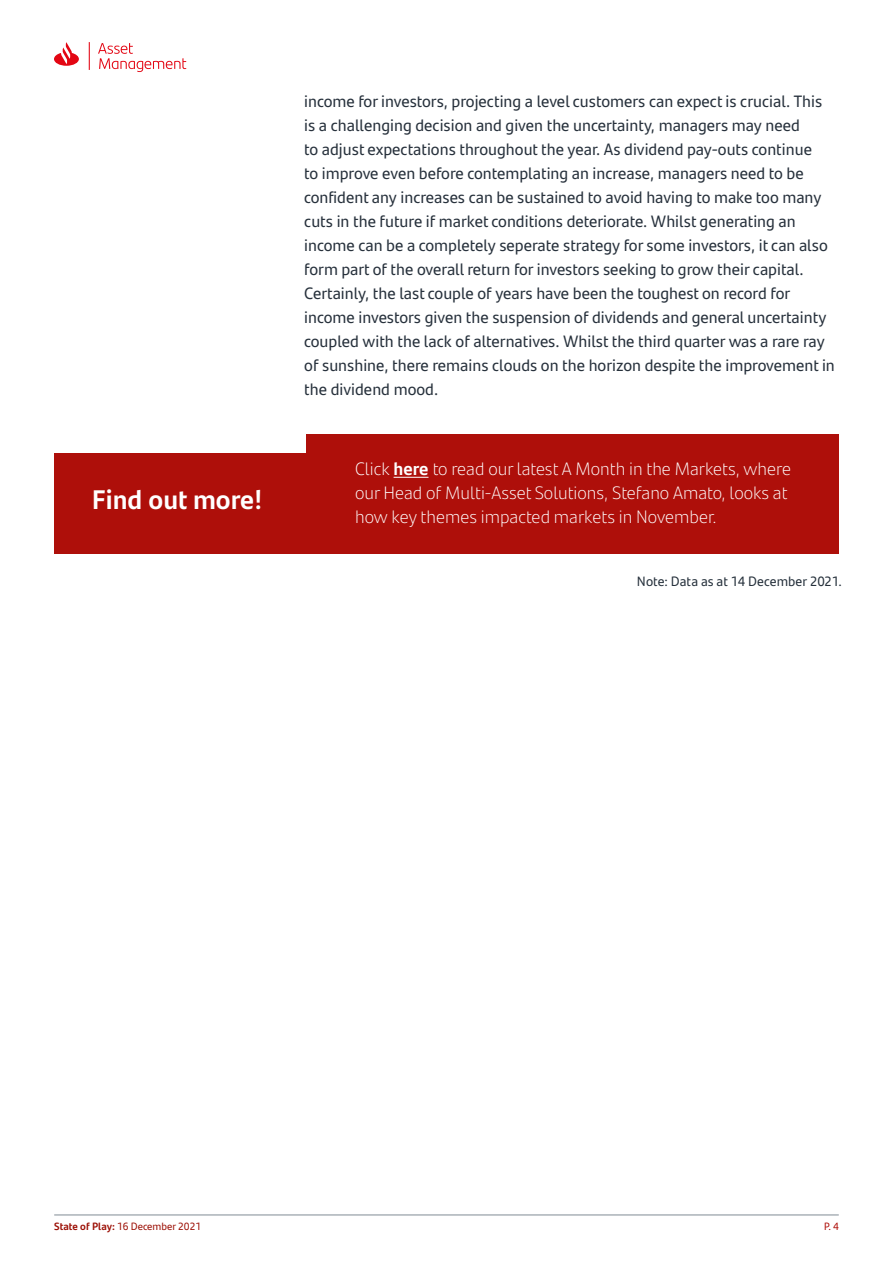
<style>
.page{position:relative;width:893px;height:1263px;background:#fff}
.page>*{position:absolute;margin:0;border:0;box-sizing:border-box;transform-origin:0 0}
.t1{font:700 27px "Santander Text";color:#fff}
.t2{font:300 18px/24px "Santander Text";color:#fff}
.t3{font:16.5px/24px "Santander Text";color:#27313c}
.t4{font:13.5px "Santander Text";letter-spacing:.005em;color:#25303b}
.t5{font:10.5px "Santander Text";color:#9c1006}
.t6{font:10.5px "Santander Headline";color:#ae0f0a}
.s1{font-weight:700}
</style>
<div class="page">
<hr style="left:54px;top:1215px;width:785px;height:1px;background:#808b94">
<svg style="left:54px;top:42px;width:132px;height:30px"></svg>
<div style="left:54px;top:434px;width:785px;height:120px;background:#ae0f0a"></div>
<div style="left:50px;top:416px;width:255px;height:36px;background:#fff"></div>
<hr style="left:394px;top:477px;width:34px;height:1px;background:#fff">
<h1 class="t1" style="left:92px;top:479px;width:172px">Find out more!</h1>
<p class="t3" style="left:304px;top:89px;width:532px">income for investors, projecting a level customers can expect is crucial. This is a challenging decision and given the uncertainty, managers may need<br>to adjust expectations throughout the year. As dividend pay-outs continue<br>to improve even before contemplating an increase, managers need to be confident any increases can be sustained to avoid having to make too many cuts in the future if market conditions deteriorate. Whilst generating an income can be a completely seperate strategy for some investors, it can also form part of the overall return for investors seeking to grow their capital.<br>Certainly, the last couple of years have been the toughest on record for income investors given the suspension of dividends and general uncertainty coupled with the lack of alternatives. Whilst the third quarter was a rare ray of sunshine, there remains clouds on the horizon despite the improvement in the dividend mood.</p>
<p class="t2" style="left:355px;top:456px;width:438px">Click <span class="s1">here</span> to read our latest A Month in the Markets, where our Head of Multi-Asset Solutions, Stefano Amato, looks at how key themes impacted markets in November.</p>
<p class="t4" style="left:637px;top:571px;width:207px">Note: Data as at 14 December 2021.</p>
<p class="t5" style="left:54px;top:1218px;width:149px"><span class="s1">State of Play:</span> 16 December 2021</p>
<p class="t6" style="left:824px;top:1218px;width:16px">P. 4</p>
</div>
